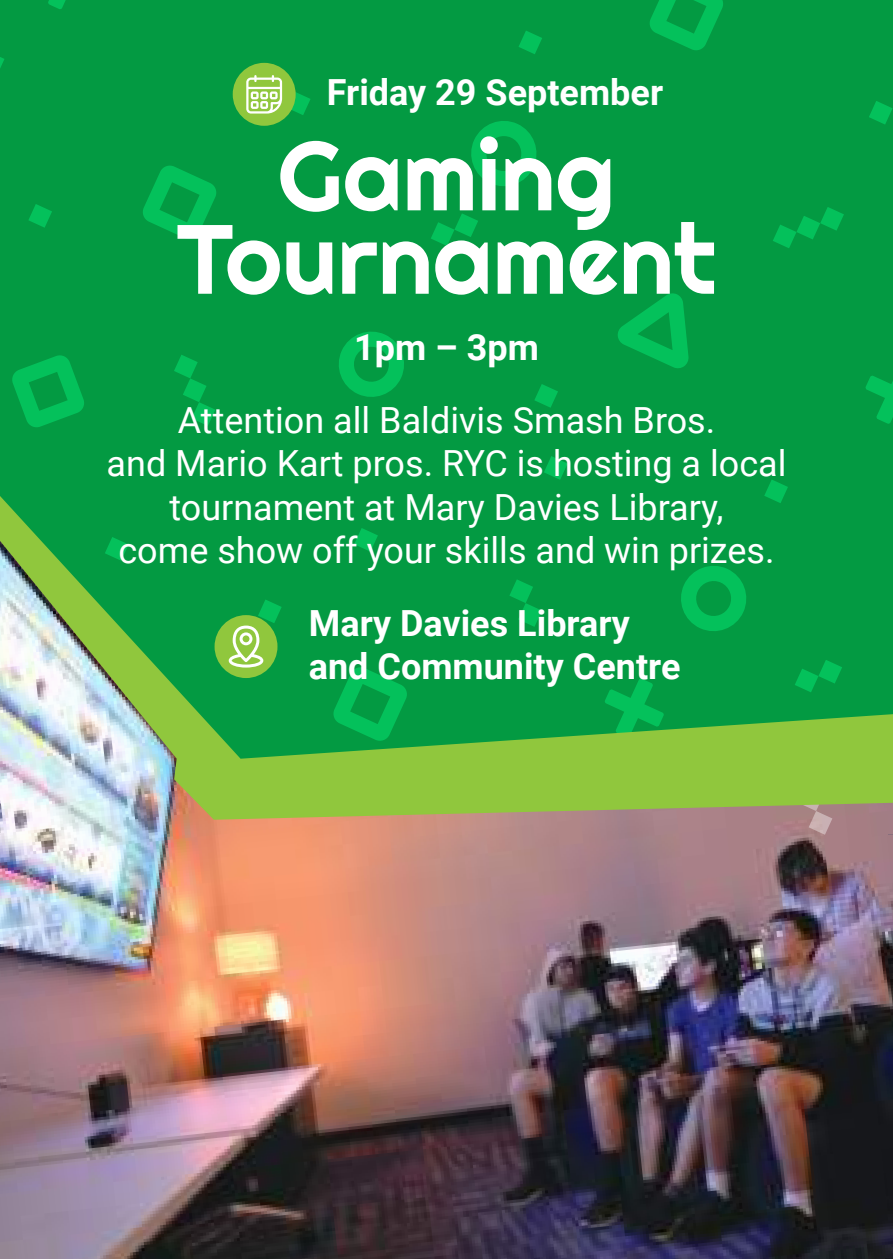
<style>
.page{position:relative;width:893px;height:1259px;background:#039a42}
.page>*{position:absolute;margin:0;border:0;box-sizing:border-box;transform-origin:0 0}
.t1{font:98.1px/83.4px "Righteous";color:#fff;text-align:center}
.t2{font:36px/43.2px "Roboto";color:#fff;text-align:center}
.t3{font:700 36px/43.2px "Roboto";color:#fff}
</style>
<div class="page">
<img style="left:0;top:819px;width:892px;height:440px">
<svg style="left:0;top:57px;width:4px;height:11px"></svg>
<svg style="left:174px;top:355px;width:41px;height:71px"></svg>
<svg style="left:431px;top:213px;width:47px;height:33px"></svg>
<svg style="left:518px;top:31px;width:24px;height:23px"></svg>
<svg style="left:534px;top:384px;width:24px;height:24px"></svg>
<svg style="left:544px;top:456px;width:24px;height:24px"></svg>
<svg style="left:773px;top:207px;width:71px;height:41px"></svg>
<svg style="left:869px;top:101px;width:23px;height:24px"></svg>
<svg style="left:800px;top:819px;width:32px;height:16px"></svg>
<svg style="left:28px;top:204px;width:24px;height:24px"></svg>
<svg style="left:764px;top:480px;width:24px;height:16px"></svg>
<svg style="left:618px;top:293px;width:71px;height:75px"></svg>
<svg style="left:12px;top:355px;width:72px;height:72px"></svg>
<svg style="left:143px;top:165px;width:73px;height:74px"></svg>
<svg style="left:649px;top:0;width:74px;height:51px"></svg>
<svg style="left:471px;top:121px;width:66px;height:65px"></svg>
<svg style="left:339px;top:331px;width:65px;height:66px"></svg>
<svg style="left:48px;top:0;width:18px;height:9px"></svg>
<svg style="left:865px;top:375px;width:28px;height:49px"></svg>
<svg style="left:0;top:496px;width:892px;height:323px"></svg>
<svg style="left:892px;top:714px;width:1px;height:545px"></svg>
<div style="left:233px;top:63px;width:63px;height:63px;background:#90c73d;border-radius:50%"></div>
<svg style="left:246px;top:75px;width:65px;height:40px"></svg>
<div style="left:215px;top:615px;width:62px;height:63px;background:#90c73d;border-radius:50%"></div>
<svg style="left:229px;top:599px;width:53px;height:68px"></svg>
<p class="t3" style="left:327px;top:69px;width:338px">Friday 29 September</p>
<h1 class="t1" style="left:177px;top:133px;width:541px">Gaming<br>Tournament</h1>
<p class="t3" style="left:354px;top:324px;width:186px">1pm – 3pm</p>
<p class="t2" style="left:107px;top:397px;width:681px">Attention all Baldivis Smash Bros.<br>and Mario Kart pros. RYC is hosting a local tournament at Mary Davies Library,<br>come show off your skills and win prizes.</p>
<p class="t3" style="left:309px;top:600px;width:373px">Mary Davies Library and Community Centre</p>
</div>
